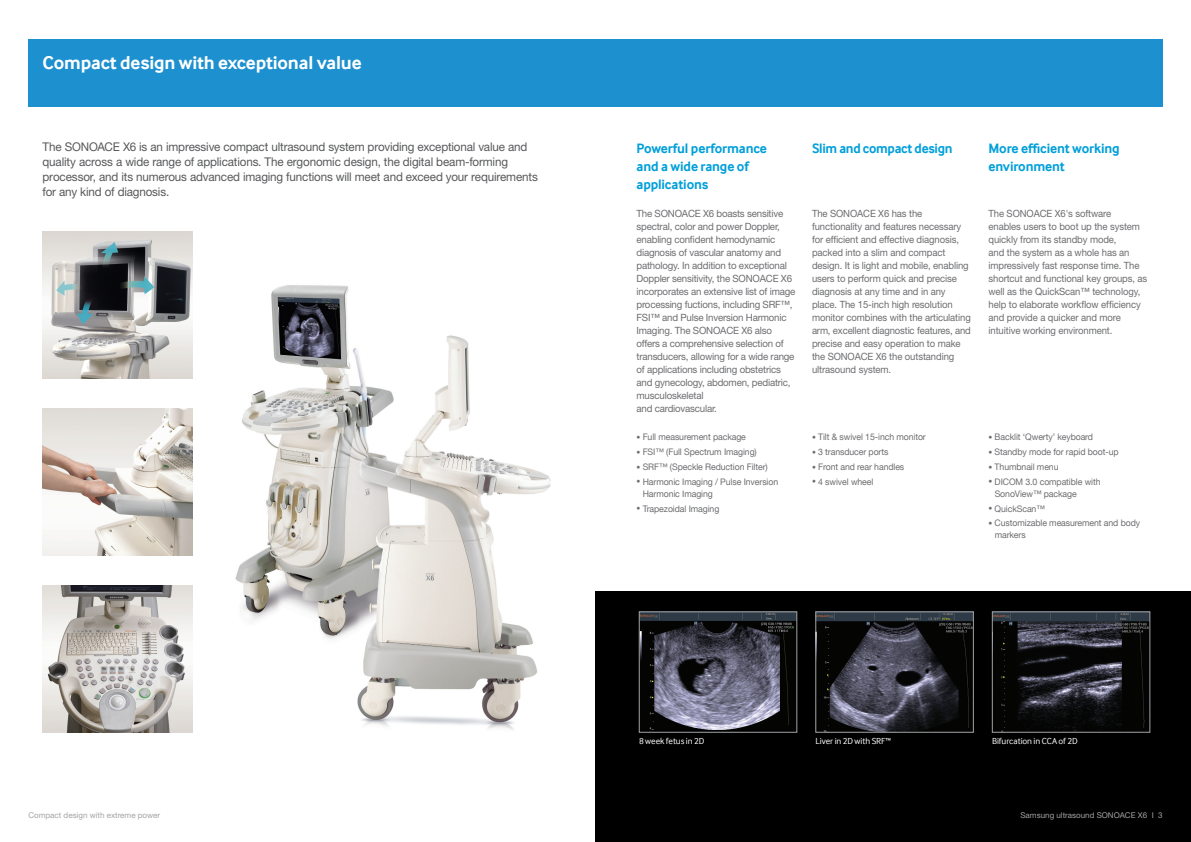
<style>
.page{position:relative;width:1191px;height:842px;background:#fff}
.page>*{position:absolute;margin:0;border:0;box-sizing:border-box;transform-origin:0 0}
.t1{font:700 19px "Samsung Inter Face";letter-spacing:-.01em;color:#fff}
.t2{font:700 14px/18px "Samsung Inter Face";letter-spacing:-.01em;color:#009fda}
.t3{font:700 14px "Samsung Inter Face";letter-spacing:-.01em;color:#009fda;scale:.95 1}
.t4{font:12px/15px "Helvetica Neue";letter-spacing:-.015em;color:#57585a}
.t5{font:10px/13px "Helvetica Neue";letter-spacing:-.01em;color:#6c6d70;scale:.95 1}
.t6{font:10px/13px "Helvetica Neue";letter-spacing:-.01em;color:#6c6d70}
.t7{font:9px/12px "Helvetica Neue LT";letter-spacing:-.01em;color:#6c6d70}
.t8{font:9px "Samsung Inter Face";letter-spacing:-.005em;color:#fff}
.t9{font:8px "Helvetica Neue";color:#a1a3a6}
.s1{font-size:8px}
</style>
<div class="page">
<div style="left:595px;top:592px;width:596px;height:250px;background:#000"></div>
<img style="left:641px;top:614px;width:154px;height:116px">
<div style="left:639px;top:612px;width:158px;height:120px;border:1px solid #a1a3a6"></div>
<img style="left:994px;top:614px;width:154px;height:116px">
<img style="left:817px;top:614px;width:154px;height:116px">
<img style="left:178px;top:285px;width:373px;height:448px">
<div style="left:28px;top:40px;width:1134px;height:67px;background:#1d90d0"></div>
<img style="left:43px;top:408px;width:150px;height:147px">
<img style="left:43px;top:231px;width:150px;height:147px">
<img style="left:43px;top:585px;width:150px;height:147px">
<p class="t1" style="left:43px;top:52px;width:321px">Compact design with exceptional value</p>
<p class="t4" style="left:43px;top:139px;width:497px">The SONOACE X6 is an impressive compact ultrasound system providing exceptional value and quality across a wide range of applications. The ergonomic design, the digital beam-forming processor, and its numerous advanced imaging functions will meet and exceed your requirements for any kind of diagnosis.</p>
<p class="t2" style="left:636px;top:139px;width:132px">Powerful performance</p>
<p class="t2" style="left:636px;top:157px;width:114px">and a wide range of</p>
<p class="t2" style="left:636px;top:175px;width:73px">applications</p>
<p class="t6" style="left:636px;top:207px;width:160px">The SONOACE X6 boasts sensitive spectral, color and power Doppler, enabling confident hemodynamic diagnosis of vascular anatomy and pathology. In addition to exceptional Doppler sensitivity, the SONOACE X6 incorporates an extensive list of image processing fuctions, including SRF™, FSI™ and Pulse Inversion Harmonic Imaging. The SONOACE X6 also offers a comprehensive selection of transducers, allowing for a wide range of applications including obstetrics and gynecology, abdomen, pediatric, musculoskeletal</p>
<p class="t6" style="left:636px;top:402px;width:82px">and cardiovascular.</p>
<p class="t7" style="left:636px;top:431px;width:111px"><span class="s1">•</span> Full measurement package</p>
<p class="t7" style="left:636px;top:446px;width:122px"><span class="s1">•</span> FSI™ (Full Spectrum Imaging)</p>
<p class="t7" style="left:636px;top:460px;width:133px"><span class="s1">•</span> SRF™ (Speckle Reduction Filter)</p>
<p class="t7" style="left:643px;top:475px;width:137px;text-indent:-6px"><span class="s1">•</span> Harmonic Imaging / Pulse Inversion<br>Harmonic Imaging</p>
<p class="t7" style="left:636px;top:502px;width:84px"><span class="s1">•</span> Trapezoidal Imaging</p>
<p class="t3" style="left:812px;top:140px;width:149px">Slim and compact design</p>
<p class="t2" style="left:988px;top:139px;width:133px">More efficient working environment</p>
<p class="t5" style="left:812px;top:207px;width:169px">The SONOACE X6 has the functionality and features necessary for efficient and effective diagnosis, packed into a slim and compact design. It is light and mobile, enabling users to perform quick and precise diagnosis at any time and in any place. The 15-inch high resolution monitor combines with the articulating arm, excellent diagnostic features, and precise and easy operation to make the SONOACE X6 the outstanding ultrasound system.</p>
<p class="t5" style="left:988px;top:207px;width:169px">The SONOACE X6's software<br>enables users to boot up the system quickly from its standby mode,<br>and the system as a whole has an impressively fast response time. The shortcut and functional key groups, as well as the QuickScan™ technology, help to elaborate workflow efficiency and provide a quicker and more intuitive working environment.</p>
<p class="t7" style="left:812px;top:431px;width:115px"><span class="s1">•</span> Tilt &amp; swivel 15-inch monitor</p>
<p class="t7" style="left:812px;top:446px;width:78px"><span class="s1">•</span> 3 transducer ports</p>
<p class="t7" style="left:812px;top:460px;width:94px"><span class="s1">•</span> Front and rear handles</p>
<p class="t7" style="left:812px;top:475px;width:63px"><span class="s1">•</span> 4 swivel wheel</p>
<p class="t7" style="left:988px;top:431px;width:106px"><span class="s1">•</span> Backlit ‘Qwerty’ keyboard</p>
<p class="t7" style="left:988px;top:446px;width:132px"><span class="s1">•</span> Standby mode for rapid boot-up</p>
<p class="t7" style="left:988px;top:460px;width:72px"><span class="s1">•</span> Thumbnail menu</p>
<p class="t7" style="left:994px;top:475px;width:107px;text-indent:-6px"><span class="s1">•</span> DICOM 3.0 compatible with<br>SonoView™ package</p>
<p class="t7" style="left:988px;top:502px;width:58px"><span class="s1">•</span> QuickScan™</p>
<p class="t7" style="left:994px;top:517px;width:147px;text-indent:-6px"><span class="s1">•</span> Customizable measurement and body markers</p>
<p class="t8" style="left:639px;top:736px;width:67px">8 week fetus in 2D</p>
<p class="t8" style="left:815px;top:736px;width:77px">Liver in 2D with SRF™</p>
<p class="t8" style="left:992px;top:736px;width:87px">Bifurcation in CCA of 2D</p>
<p class="t9" style="left:28px;top:811px;width:133px">Compact design with extreme power</p>
<p class="t9" style="left:1020px;top:811px;width:144px">Samsung ultrasound SONOACE X6 I 3</p>
</div>
